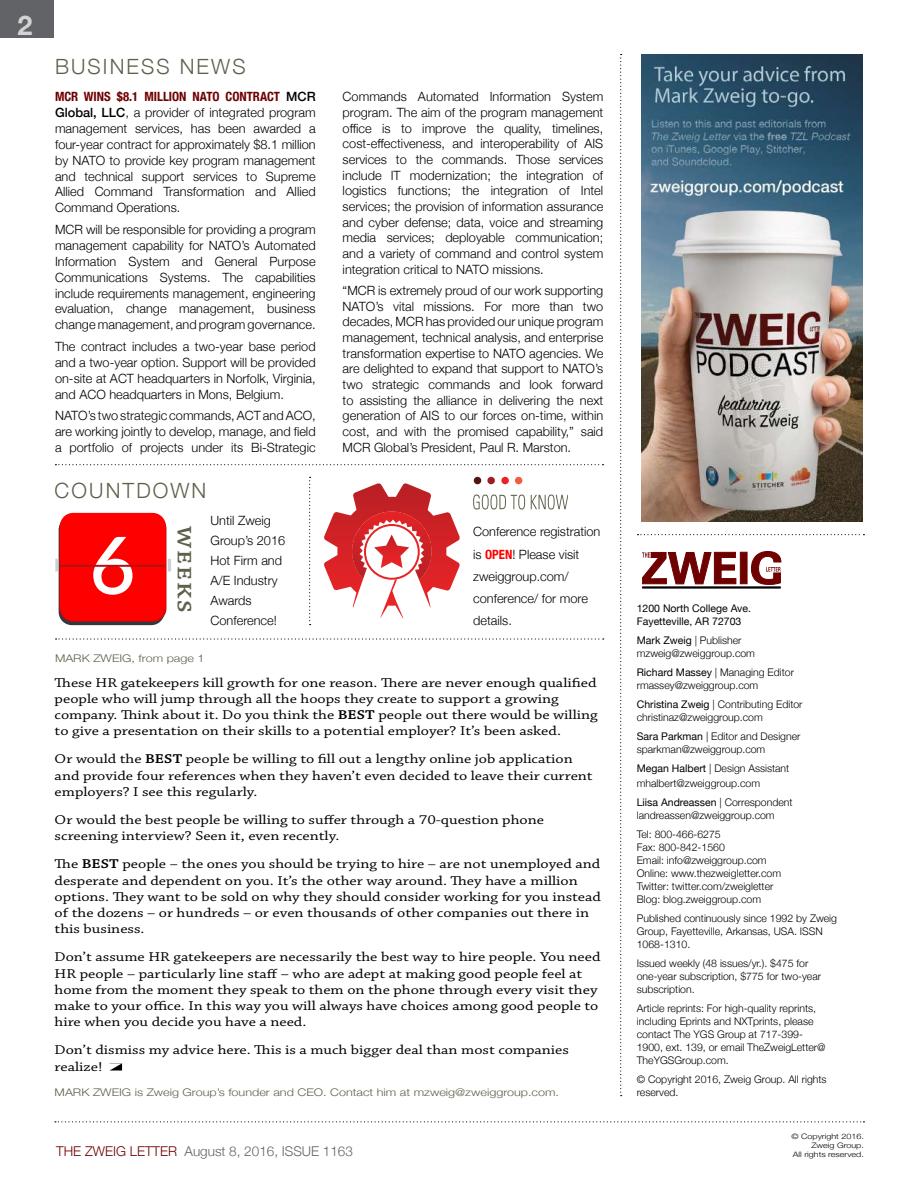
<style>
.page{position:relative;width:918px;height:1188px;background:#fff}
.page>*{position:absolute;margin:0;border:0;box-sizing:border-box;transform-origin:0 0}
.t1{font:700 27px "Helvetica Neue";color:#d1d3d4}
.t2{font:300 21px "Helvetica Neue";letter-spacing:.1em;color:#5f604b}
.t3{font:600 20.55px "Chaparral Pro";letter-spacing:.075em;color:#5f604b;scale:1.2 1}
.t4{font:13.5px/16.2px "Chaparral Pro";color:#000;scale:1.2 1}
.t5{font:300 13.5px "Helvetica Neue";color:#626366}
.t6{font:300 12.75px/15.6px "Helvetica Neue";color:#000;text-align:justify}
.t7{font:300 10.5px/13px "Helvetica Neue";color:#000}
.t8{font:300 10.5px "Helvetica Neue";color:#5f604b;scale:1.2 1}
.t9{font:10.5px/13px "Helvetica Neue";color:#000}
.t10{font:300 7.5px/9px "Helvetica Neue";color:#000;text-align:right;scale:1.2 1}
.s1{font-weight:700;font-stretch:condensed;color:#6f0000}
.s2{font-weight:500}
.s3{font-weight:700;font-stretch:condensed;color:#f00}
.s4{font-weight:600}
.s5{font-weight:400}
.s6{color:#6f0000}
</style>
<div class="page">
<svg style="left:55px;top:1121px;width:809px;height:1px"></svg>
<div style="left:0;top:0;width:54px;height:37px;background:#626366"></div>
<img style="left:641px;top:54px;width:221px;height:467px">
<div style="left:740px;top:552px;width:7px;height:32px;background:#6f0000;border:1px solid #6f0000"></div>
<svg style="left:642px;top:552px;width:94px;height:32px"></svg>
<svg style="left:751px;top:551px;width:30px;height:34px"></svg>
<hr style="left:642px;top:586px;width:139px;height:3px;background:#000">
<svg style="left:637px;top:534px;width:227px;height:1px"></svg>
<svg style="left:620px;top:54px;width:2px;height:1042px"></svg>
<svg style="left:110px;top:1063px;width:12px;height:8px"></svg>
<svg style="left:56px;top:638px;width:548px;height:2px"></svg>
<div style="left:60px;top:513px;width:106px;height:106px;background:#f00;border-radius:13px"></div>
<svg style="left:55px;top:517px;width:116px;height:108px"></svg>
<hr style="left:60px;top:565px;width:106px;height:2px;background:#b31212">
<svg style="left:309px;top:477px;width:2px;height:148px"></svg>
<svg style="left:324px;top:483px;width:136px;height:136px"></svg>
<svg style="left:473px;top:495px;width:95px;height:15px"></svg>
<div style="left:487px;top:477px;width:8px;height:7px;background:#9f1d21;border-radius:50%"></div>
<div style="left:501px;top:477px;width:8px;height:7px;background:#ed2124;border-radius:50%"></div>
<div style="left:515px;top:477px;width:7px;height:7px;background:#f15d40;border-radius:50%"></div>
<div style="left:474px;top:477px;width:7px;height:7px;background:#511314;border-radius:50%"></div>
<svg style="left:55px;top:464px;width:549px;height:1px"></svg>
<h1 class="t1" style="left:18px;top:4px;width:17px">2</h1>
<h2 class="t2" style="left:55px;top:50px;width:192px">BUSINESS NEWS</h2>
<p class="t6" style="left:55px;top:88px;width:262px"><span class="s1">MCR WINS $8.1 MILLION NATO CONTRACT</span> <span class="s2">MCR Global, LLC</span>, a provider of integrated program management services, has been awarded a four-year contract for approximately $8.1 million by NATO to provide key program management and technical support services to Supreme Allied Command Transformation and Allied Command Operations.</p>
<p class="t6" style="left:55px;top:221px;width:262px">MCR will be responsible for providing a program management capability for NATO’s Automated Information System and General Purpose Communications Systems. The capabilities include requirements management, engineering evaluation, change management, business change management, and program governance.</p>
<p class="t6" style="left:55px;top:338px;width:262px">The contract includes a two-year base period and a two-year option. Support will be provided on-site at ACT headquarters in Norfolk, Virginia, and ACO headquarters in Mons, Belgium.</p>
<p class="t6" style="left:55px;top:407px;width:262px">NATO’s two strategic commands, ACT and ACO, are working jointly to develop, manage, and field a portfolio of projects under its Bi-Strategic</p>
<h2 class="t2" style="left:55px;top:473px;width:153px">COUNTDOWN</h2>
<h3 class="t3" style="left:196px;top:526px;width:73px;rotate:90deg">WEEKS</h3>
<p class="t6" style="left:211px;top:510px;width:76px;line-height:20px;text-align:left">Until Zweig<br>Group’s 2016<br>Hot Firm and<br>A/E Industry<br>Awards<br>Conference!</p>
<p class="t8" style="left:55px;top:650px;width:126px">MARK ZWEIG, from page 1</p>
<p class="t6" style="left:343px;top:88px;width:262px">Commands Automated Information System program. The aim of the program management office is to improve the quality, timelines, cost-effectiveness, and interoperability of AIS services to the commands. Those services include IT modernization; the integration of logistics functions; the integration of Intel services; the provision of information assurance and cyber defense; data, voice and streaming media services; deployable communication; and a variety of command and control system integration critical to NATO missions.</p>
<p class="t6" style="left:343px;top:282px;width:262px">“MCR is extremely proud of our work supporting NATO’s vital missions. For more than two decades, MCR has provided our unique program management, technical analysis, and enterprise transformation expertise to NATO agencies. We are delighted to expand that support to NATO’s two strategic commands and look forward to assisting the alliance in delivering the next generation of AIS to our forces on-time, within cost, and with the promised capability,” said MCR Global’s President, Paul R. Marston.</p>
<p class="t6" style="left:473px;top:520px;width:129px;line-height:22.2px;text-align:left">Conference registration is <span class="s3">OPEN</span>! Please visit zweiggroup.com/ conference/ for more details.</p>
<p class="t4" style="left:55px;top:675px;width:454px">These HR gatekeepers kill growth for one reason. There are never enough qualified people who will jump through all the hoops they create to support a growing company. Think about it. Do you think the <span class="s4">BEST</span> people out there would be willing to give a presentation on their skills to a potential employer? It’s been asked.</p>
<p class="t4" style="left:55px;top:751px;width:450px">Or would the <span class="s4">BEST</span> people be willing to fill out a lengthy online job application and provide four references when they haven’t even decided to leave their current employers? I see this regularly.</p>
<p class="t4" style="left:55px;top:812px;width:409px">Or would the best people be willing to suffer through a 70-question phone screening interview? Seen it, even recently.</p>
<p class="t4" style="left:55px;top:856px;width:457px">The <span class="s4">BEST</span> people – the ones you should be trying to hire – are not unemployed and desperate and dependent on you. It’s the other way around. They have a million options. They want to be sold on why they should consider working for you instead of the dozens – or hundreds – or even thousands of other companies out there in this business.</p>
<p class="t4" style="left:55px;top:949px;width:456px">Don’t assume HR gatekeepers are necessarily the best way to hire people. You need HR people – particularly line staff – who are adept at making good people feel at home from the moment they speak to them on the phone through every visit they make to your office. In this way you will always have choices among good people to hire when you decide you have a need.</p>
<p class="t4" style="left:55px;top:1042px;width:430px">Don’t dismiss my advice here. This is a much bigger deal than most companies realize!</p>
<p class="t8" style="left:55px;top:1084px;width:422px">MARK ZWEIG is Zweig Group’s founder and CEO. Contact him at mzweig@zweiggroup.com.</p>
<p class="t9" style="left:637px;top:602px;width:116px">1200 North College Ave.<br>Fayetteville, AR 72703</p>
<p class="t7" style="left:637px;top:633px;width:120px"><span class="s5">Mark Zweig</span> | Publisher mzweig@zweiggroup.com</p>
<p class="t7" style="left:637px;top:665px;width:159px"><span class="s5">Richard Massey</span> | Managing Editor rmassey@zweiggroup.com</p>
<p class="t7" style="left:637px;top:697px;width:167px"><span class="s5">Christina Zweig</span> | Contributing Editor christinaz@zweiggroup.com</p>
<p class="t7" style="left:637px;top:729px;width:165px"><span class="s5">Sara Parkman</span> | Editor and Designer sparkman@zweiggroup.com</p>
<p class="t7" style="left:637px;top:759px;width:154px;line-height:15.8px"><span class="s5">Megan Halbert</span> | Design Assistant mhalbert@zweiggroup.com</p>
<p class="t7" style="left:637px;top:795px;width:157px"><span class="s5">Liisa Andreassen</span> | Correspondent landreassen@zweiggroup.com</p>
<p class="t7" style="left:637px;top:827px;width:146px">Tel: 800-466-6275<br>Fax: 800-842-1560<br>Email: info@zweiggroup.com<br>Online: www.thezweigletter.com<br>Twitter: twitter.com/zweigletter<br>Blog: blog.zweiggroup.com</p>
<p class="t7" style="left:637px;top:911px;width:202px">Published continuously since 1992 by Zweig<br>Group, Fayetteville, Arkansas, USA. ISSN<br>1068-1310.</p>
<p class="t7" style="left:637px;top:956px;width:186px">Issued weekly (48 issues/yr.). $475 for one-year subscription, $775 for two-year subscription.</p>
<p class="t7" style="left:637px;top:1001px;width:190px">Article reprints: For high-quality reprints, including Eprints and NXTprints, please contact The YGS Group at 717-399- 1900, ext. 139, or email TheZweigLetter@ TheYGSGroup.com.</p>
<p class="t7" style="left:637px;top:1072px;width:191px">© Copyright 2016, Zweig Group. All rights reserved.</p>
<p class="t10" style="left:792px;top:1131px;width:62px">© Copyright 2016.<br>Zweig Group.</p>
<p class="t5" style="left:56px;top:1141px;width:298px"><span class="s6">THE ZWEIG LETTER</span> August 8, 2016, ISSUE 1163</p>
<p class="t10" style="left:793px;top:1149px;width:61px">All rights reserved.</p>
</div>
